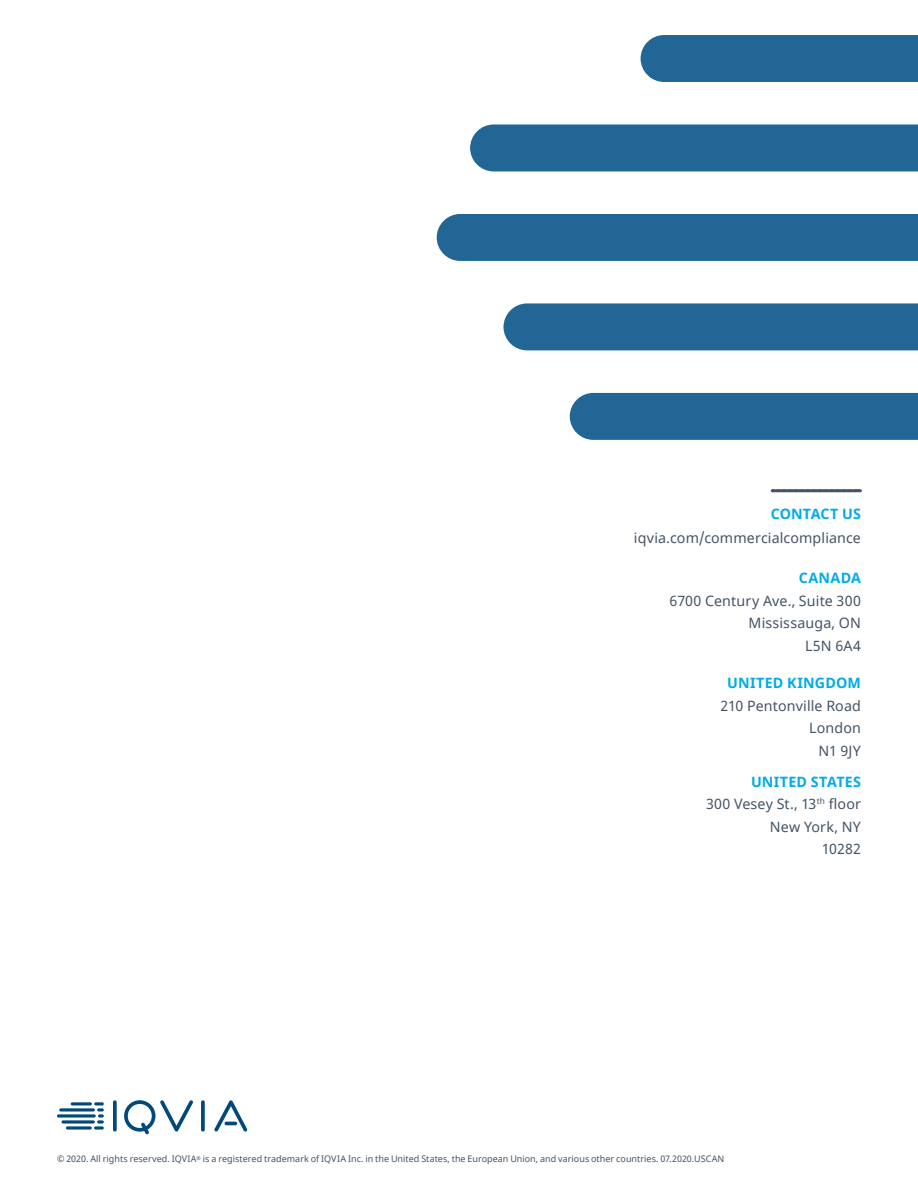
<style>
.page{position:relative;width:918px;height:1188px;background:#fff}
.page>*{position:absolute;margin:0;border:0;box-sizing:border-box;transform-origin:0 0}
.Contact_body_copy{font:14.25px/22.5px "Noto Sans";letter-spacing:.01em;color:#425465;text-align:right}
.Contact_subheading{font:700 14.25px "Noto Sans";letter-spacing:.015em;color:#00abe7}
.Contact_us{font:700 14.25px "Noto Sans";letter-spacing:.01em;color:#00abe7}
.Copyright{font:9px "Noto Sans";color:#425465}
.s1{font-weight:700;color:#00abe7}
</style>
<div class="page">
<div style="left:570px;top:393px;width:348px;height:47px;background:#226696"></div>
<div style="left:504px;top:303px;width:414px;height:47px;background:#226696"></div>
<div style="left:437px;top:214px;width:481px;height:47px;background:#226696"></div>
<div style="left:470px;top:125px;width:448px;height:46px;background:#226696"></div>
<div style="left:641px;top:35px;width:277px;height:47px;background:#226696"></div>
<svg style="left:113px;top:1100px;width:4px;height:32px"></svg>
<svg style="left:201px;top:1100px;width:4px;height:32px"></svg>
<svg style="left:124px;top:1100px;width:69px;height:35px"></svg>
<svg style="left:214px;top:1100px;width:33px;height:32px"></svg>
<svg style="left:66px;top:1126px;width:26px;height:4px"></svg>
<svg style="left:94px;top:1126px;width:10px;height:4px"></svg>
<svg style="left:94px;top:1102px;width:10px;height:22px"></svg>
<svg style="left:61px;top:1120px;width:34px;height:4px"></svg>
<svg style="left:57px;top:1114px;width:39px;height:4px"></svg>
<svg style="left:59px;top:1108px;width:36px;height:4px"></svg>
<hr style="left:71px;top:1102px;width:21px;height:3px;background:#00497b;border-radius:2px">
<svg style="left:772px;top:489px;width:88px;height:3px"></svg>
<p class="Contact_us" style="left:771px;top:504px;width:92px">CONTACT US</p>
<p class="Contact_body_copy" style="left:634px;top:527px;width:229px">iqvia.com/commercialcompliance</p>
<p class="Contact_subheading" style="left:799px;top:568px;width:64px">CANADA</p>
<p class="Contact_body_copy" style="left:669px;top:590px;width:193px">6700 Century Ave., Suite 300<br>Mississauga, ON<br>L5N 6A4</p>
<p class="Contact_subheading" style="left:727px;top:673px;width:135px">UNITED KINGDOM</p>
<p class="Contact_body_copy" style="left:720px;top:695px;width:142px">210 Pentonville Road<br>London<br>N1 9JY</p>
<p class="Contact_body_copy" style="left:706px;top:771px;width:156px"><span class="s1">UNITED STATES<br></span>300 Vesey St., 13<sup>th</sup> floor<br>New York, NY<br>10282</p>
<p class="Copyright" style="left:57px;top:1153px;width:669px">© 2020. All rights reserved. IQVIA<sup>®</sup> is a registered trademark of IQVIA Inc. in the United States, the European Union, and various other countries. 07.2020.USCAN</p>
</div>
